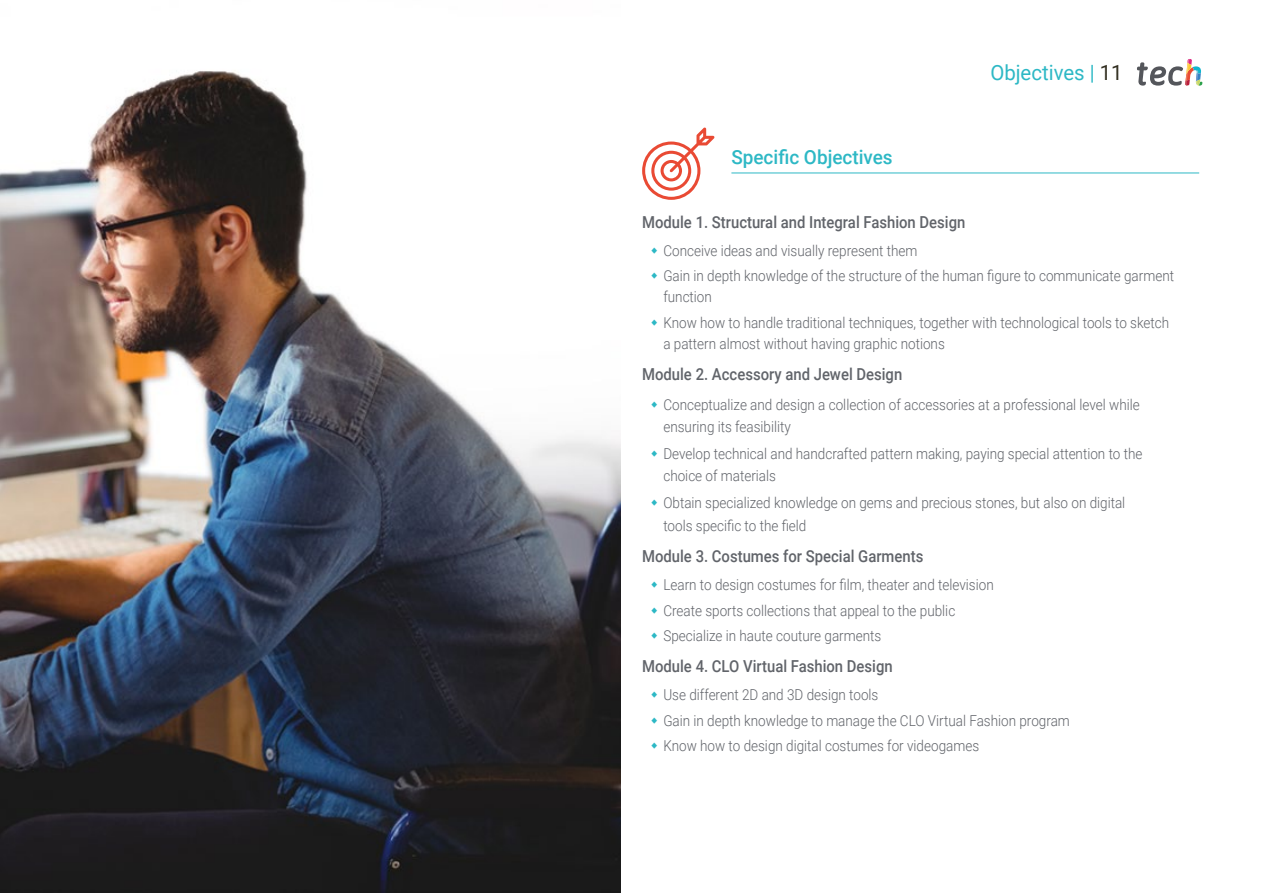
<style>
.page{position:relative;width:1263px;height:893px;background:#fff}
.page>*{position:absolute;margin:0;border:0;box-sizing:border-box;transform-origin:0 0}
.t1{font:21px "Roboto";color:#2db8c5}
.t2{font:500 19.5px "Roboto";color:#2db8c5}
.t3{font:500 16.5px "Roboto";color:#61646a;scale:.9 1}
.t4{font:300 15px/25.2px "Roboto";color:#61646a;scale:.9 1}
.s1{color:#312e20}
</style>
<div class="page">
<svg style="left:1137px;top:59px;width:65px;height:27px"></svg>
<hr style="left:731px;top:173px;width:468px;height:1px;background:#2db8c5">
<svg style="left:642px;top:127px;width:72px;height:73px"></svg>
<img style="left:0;top:71px;width:621px;height:822px">
<h2 class="t2" style="left:731px;top:143px;width:163px">Specific Objectives</h2>
<h1 class="t1" style="left:990px;top:57px;width:134px">Objectives | <span class="s1">11</span></h1>
<p class="t3" style="left:642px;top:211px;width:361px">Module 1. Structural and Integral Fashion Design</p>
<p class="t4" style="left:663px;top:238px;width:569px">Conceive ideas and visually represent them<br>Gain in depth knowledge of the structure of the human figure to communicate garment</p>
<p class="t4" style="left:663px;top:284px;width:564px">function<br>Know how to handle traditional techniques, together with technological tools to sketch</p>
<p class="t4" style="left:663px;top:330px;width:314px">a pattern almost without having graphic notions</p>
<p class="t3" style="left:642px;top:363px;width:291px">Module 2. Accessory and Jewel Design</p>
<p class="t4" style="left:663px;top:393px;width:531px;line-height:22.5px">Conceptualize and design a collection of accessories at a professional level while ensuring its feasibility</p>
<p class="t4" style="left:663px;top:442px;width:534px;line-height:22.5px">Develop technical and handcrafted pattern making, paying special attention to the choice of materials</p>
<p class="t4" style="left:663px;top:491px;width:515px;line-height:22.5px">Obtain specialized knowledge on gems and precious stones, but also on digital tools specific to the field</p>
<p class="t3" style="left:642px;top:545px;width:314px">Module 3. Costumes for Special Garments</p>
<p class="t4" style="left:663px;top:572px;width:369px">Learn to design costumes for film, theater and television<br>Create sports collections that appeal to the public<br>Specialize in haute couture garments</p>
<p class="t3" style="left:642px;top:655px;width:280px">Module 4. CLO Virtual Fashion Design</p>
<p class="t4" style="left:663px;top:682px;width:453px">Use different 2D and 3D design tools<br>Gain in depth knowledge to manage the CLO Virtual Fashion program<br>Know how to design digital costumes for videogames</p>
</div>
